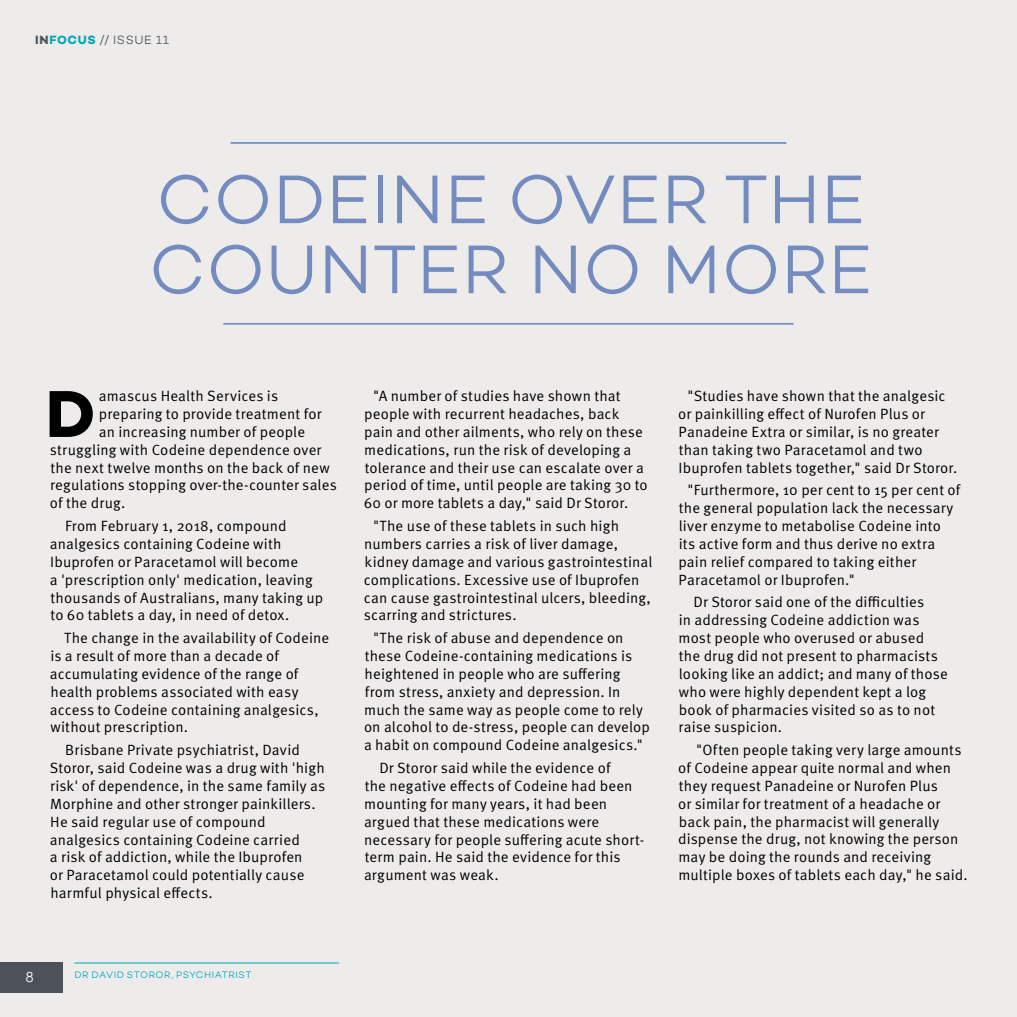
<style>
.page{position:relative;width:1017px;height:1017px;background:#eeeceb}
.page>*{position:absolute;margin:0;border:0;box-sizing:border-box;transform-origin:0 0}
.t1{font:70px/70px "Campton Light DEMO";letter-spacing:.01em;color:#748bbf}
.t2{font:67.38px "Campton Bold DEMO";color:#000}
.t3{font:14.88px/17.8px "Meta Pro";letter-spacing:.01em;color:#000}
.t4{font:14px "Century Gothic";color:#fff}
.t5{font:12.25px "Campton Light DEMO";letter-spacing:.055em;color:#4d525a}
.t6{font:9.62px "Campton Light DEMO";letter-spacing:.05em;color:#00a7b8}
.s1{font-family:"Campton Bold DEMO"}
.s2{font-family:"Campton Bold DEMO";color:#00a7b8}
.s3{font-family:"Century Gothic"}
</style>
<div class="page">
<hr style="left:231px;top:142px;width:555px;height:2px;background:#748bbf">
<hr style="left:223px;top:323px;width:571px;height:2px;background:#748bbf">
<hr style="left:74px;top:962px;width:265px;height:1px;background:#00a7b8">
<div style="left:0;top:962px;width:63px;height:30px;background:#4d525a"></div>
<p class="t5" style="left:35px;top:33px;width:135px"><span class="s1">IN</span><span class="s2">FOCUS</span> <span class="s3">//</span> ISSUE 11</p>
<h1 class="t1" style="left:149px;top:167px;width:725px">CODEINE OVER THE<br>COUNTER NO MORE</h1>
<h2 class="t2" style="left:46px;top:375px;width:51px">D</h2>
<p class="t3" style="left:99px;top:388px;width:181px">amascus Health Services is</p>
<p class="t3" style="left:99px;top:405px;width:224px">preparing to provide treatment for</p>
<p class="t3" style="left:99px;top:423px;width:208px">an increasing number of people</p>
<p class="t3" style="left:50px;top:441px;width:273px">struggling with Codeine dependence over</p>
<p class="t3" style="left:51px;top:459px;width:281px">the next twelve months on the back of new</p>
<p class="t3" style="left:50px;top:477px;width:288px">regulations stopping over-the-counter sales</p>
<p class="t3" style="left:50px;top:495px;width:75px">of the drug.</p>
<p class="t3" style="left:50px;top:517px;width:275px;text-indent:15px">From February 1, 2018, compound analgesics containing Codeine with Ibuprofen or Paracetamol will become<br>a 'prescription only' medication, leaving thousands of Australians, many taking up to 60 tablets a day, in need of detox.</p>
<p class="t3" style="left:50px;top:630px;width:281px;text-indent:14px">The change in the availability of Codeine is a result of more than a decade of accumulating evidence of the range of health problems associated with easy access to Codeine containing analgesics, without prescription.</p>
<p class="t3" style="left:50px;top:742px;width:277px;text-indent:15px">Brisbane Private psychiatrist, David Storor, said Codeine was a drug with 'high risk' of dependence, in the same family as Morphine and other stronger painkillers.<br>He said regular use of compound analgesics containing Codeine carried<br>a risk of addiction, while the Ibuprofen<br>or Paracetamol could potentially cause harmful physical effects.</p>
<p class="t4" style="left:26px;top:969px;width:9px">8</p>
<p class="t6" style="left:74px;top:970px;width:179px">DR DAVID STOROR, PSYCHIATRIST</p>
<p class="t3" style="left:364px;top:388px;width:286px;text-indent:9px">"A number of studies have shown that people with recurrent headaches, back pain and other ailments, who rely on these medications, run the risk of developing a tolerance and their use can escalate over a period of time, until people are taking 30 to 60 or more tablets a day," said Dr Storor.</p>
<p class="t3" style="left:364px;top:517px;width:290px;text-indent:9px">"The use of these tablets in such high numbers carries a risk of liver damage, kidney damage and various gastrointestinal complications. Excessive use of Ibuprofen can cause gastrointestinal ulcers, bleeding, scarring and strictures.</p>
<p class="t3" style="left:364px;top:630px;width:287px;text-indent:9px">"The risk of abuse and dependence on these Codeine-containing medications is heightened in people who are suffering from stress, anxiety and depression. In much the same way as people come to rely on alcohol to de-stress, people can develop a habit on compound Codeine analgesics."</p>
<p class="t3" style="left:364px;top:759px;width:282px;text-indent:15px">Dr Storor said while the evidence of<br>the negative effects of Codeine had been mounting for many years, it had been argued that these medications were necessary for people suffering acute short&shy;term pain. He said the evidence for this argument was weak.</p>
<p class="t3" style="left:678px;top:388px;width:278px;text-indent:9px">"Studies have shown that the analgesic or painkilling effect of Nurofen Plus or Panadeine Extra or similar, is no greater than taking two Paracetamol and two Ibuprofen tablets together," said Dr Storor.</p>
<p class="t3" style="left:678px;top:482px;width:284px;text-indent:9px">"Furthermore, 10 per cent to 15 per cent of the general population lack the necessary liver enzyme to metabolise Codeine into its active form and thus derive no extra pain relief compared to taking either Paracetamol or Ibuprofen."</p>
<p class="t3" style="left:678px;top:594px;width:271px;text-indent:15px">Dr Storor said one of the difficulties<br>in addressing Codeine addiction was most people who overused or abused the drug did not present to pharmacists looking like an addict; and many of those who were highly dependent kept a log book of pharmacies visited so as to not raise suspicion.</p>
<p class="t3" style="left:678px;top:742px;width:289px;text-indent:18px">"Often people taking very large amounts of Codeine appear quite normal and when they request Panadeine or Nurofen Plus<br>or similar for treatment of a headache or back pain, the pharmacist will generally dispense the drug, not knowing the person may be doing the rounds and receiving multiple boxes of tablets each day," he said.</p>
</div>
